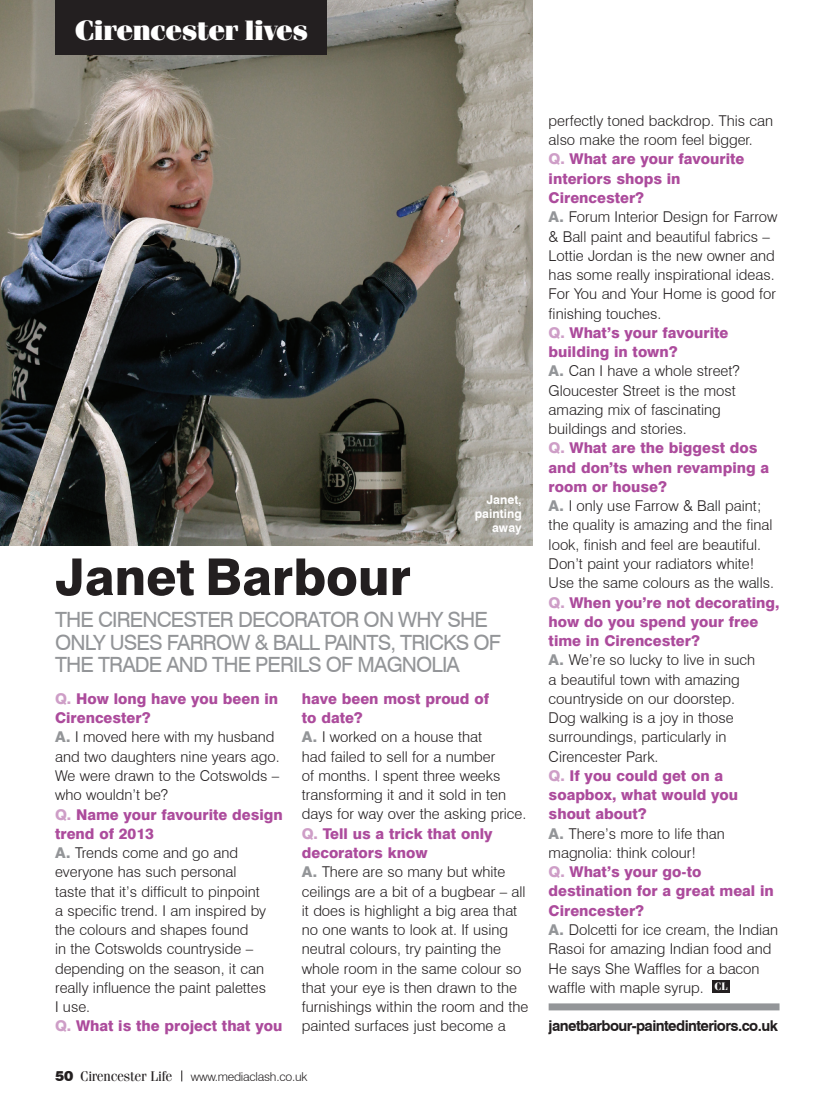
<style>
.page{position:relative;width:836px;height:1118px;background:#fff}
.page>*{position:absolute;margin:0;border:0;box-sizing:border-box;transform-origin:0 0}
.t1{font:800 50.75px "Swiss 721 BT";color:#231f20}
.t2{font:900 28px "Fenice";letter-spacing:-.025em;color:#fff}
.t3{font:21px/22.8px "Swiss 721 BT";letter-spacing:-.04em;color:#939598}
.t4{font:300 14.88px/19.2px "Swiss 721 BT";color:#231f20}
.t5{font:700 14.88px "Swiss 721 BT";letter-spacing:-.04em;color:#231f20}
.t6{font:300 12.25px "Swiss 721 BT";letter-spacing:-.02em;color:#231f20}
.t7{font:700 12.25px/14px "Swiss 721 BT";color:#fff;text-align:right}
.s1{font-weight:800;color:#ce9ec7}
.s2{font-weight:800;color:#ac4b9c}
.s3{font-weight:800;color:#939598}
.s4{font-weight:900;font-size:14px}
.s5{font-family:"Fenice";font-weight:400;font-size:14px}
</style>
<div class="page">
<img style="left:0;top:0;width:533px;height:545px">
<div style="left:712px;top:979px;width:18px;height:13px;background:#231f20"></div>
<div style="left:549px;top:1003px;width:230px;height:7px;background:#939598"></div>
<div style="left:55px;top:0;width:271px;height:54px;background:#231f20"></div>
<h2 class="t2" style="left:75px;top:13px;width:235px">Cirencester lives</h2>
<h1 class="t1" style="left:55px;top:546px;width:357px">Janet Barbour</h1>
<p class="t7" style="left:475px;top:492px;width:49px">Janet, painting away</p>
<h3 class="t3" style="left:55px;top:608px;width:445px">THE CIRENCESTER DECORATOR ON WHY SHE<br>ONLY USES FARROW &amp; BALL PAINTS, TRICKS OF<br>THE TRADE AND THE PERILS OF MAGNOLIA</h3>
<p class="t4" style="left:55px;top:688px;width:229px"><span class="s1">Q.</span> <span class="s2">How long have you been in<br>Cirencester?<br></span><span class="s3">A.</span> I moved here with my husband and two daughters nine years ago.<br>We were drawn to the Cotswolds – who wouldn’t be?<br><span class="s1">Q.</span> <span class="s2">Name your favourite design trend of 2013<br></span><span class="s3">A.</span> Trends come and go and everyone has such personal<br>taste that it’s difficult to pinpoint<br>a specific trend. I am inspired by the colours and shapes found<br>in the Cotswolds countryside – depending on the season, it can really influence the paint palettes<br>I use.<br><span class="s1">Q.</span> <span class="s2">What is the project that you</span></p>
<p class="t4" style="left:302px;top:688px;width:228px"><span class="s2">have been most proud of<br>to date?<br></span><span class="s3">A.</span> I worked on a house that<br>had failed to sell for a number<br>of months. I spent three weeks transforming it and it sold in ten days for way over the asking price.<br><span class="s1">Q.</span> <span class="s2">Tell us a trick that only decorators know<br></span><span class="s3">A.</span> There are so many but white ceilings are a bit of a bugbear – all it does is highlight a big area that no one wants to look at. If using neutral colours, try painting the whole room in the same colour so that your eye is then drawn to the furnishings within the room and the painted surfaces just become a</p>
<p class="t6" style="left:55px;top:1069px;width:254px"><span class="s4">50</span> <span class="s5">Cirencester Life</span> www.mediaclash.co.uk</p>
<p class="t4" style="left:549px;top:111px;width:232px">perfectly toned backdrop. This can also make the room feel bigger.<br><span class="s1">Q.</span> <span class="s2">What are your favourite interiors shops in<br>Cirencester?<br></span><span class="s3">A.</span> Forum Interior Design for Farrow &amp; Ball paint and beautiful fabrics –<br>Lottie Jordan is the new owner and has some really inspirational ideas.<br>For You and Your Home is good for finishing touches.<br><span class="s1">Q.</span> <span class="s2">What’s your favourite building in town?<br></span><span class="s3">A.</span> Can I have a whole street?<br>Gloucester Street is the most amazing mix of fascinating buildings and stories.<br><span class="s1">Q.</span> <span class="s2">What are the biggest dos and don’ts when revamping a room or house?<br></span><span class="s3">A.</span> I only use Farrow &amp; Ball paint; the quality is amazing and the final look, finish and feel are beautiful.<br>Don’t paint your radiators white!<br>Use the same colours as the walls.<br><span class="s1">Q.</span> <span class="s2">When you’re not decorating, how do you spend your free time in Cirencester?<br></span><span class="s3">A.</span> We’re so lucky to live in such<br>a beautiful town with amazing countryside on our doorstep.<br>Dog walking is a joy in those surroundings, particularly in<br>Cirencester Park.<br><span class="s1">Q.</span> <span class="s2">If you could get on a soapbox, what would you shout about?<br></span><span class="s3">A.</span> There’s more to life than magnolia: think colour!<br><span class="s1">Q.</span> <span class="s2">What’s your go-to destination for a great meal in<br>Cirencester?<br></span><span class="s3">A.</span> Dolcetti for ice cream, the Indian<br>Rasoi for amazing Indian food and<br>He says She Waffles for a bacon waffle with maple syrup. <sup>CL</sup></p>
<p class="t5" style="left:549px;top:1016px;width:231px">janetbarbour-paintedinteriors.co.uk</p>
</div>
